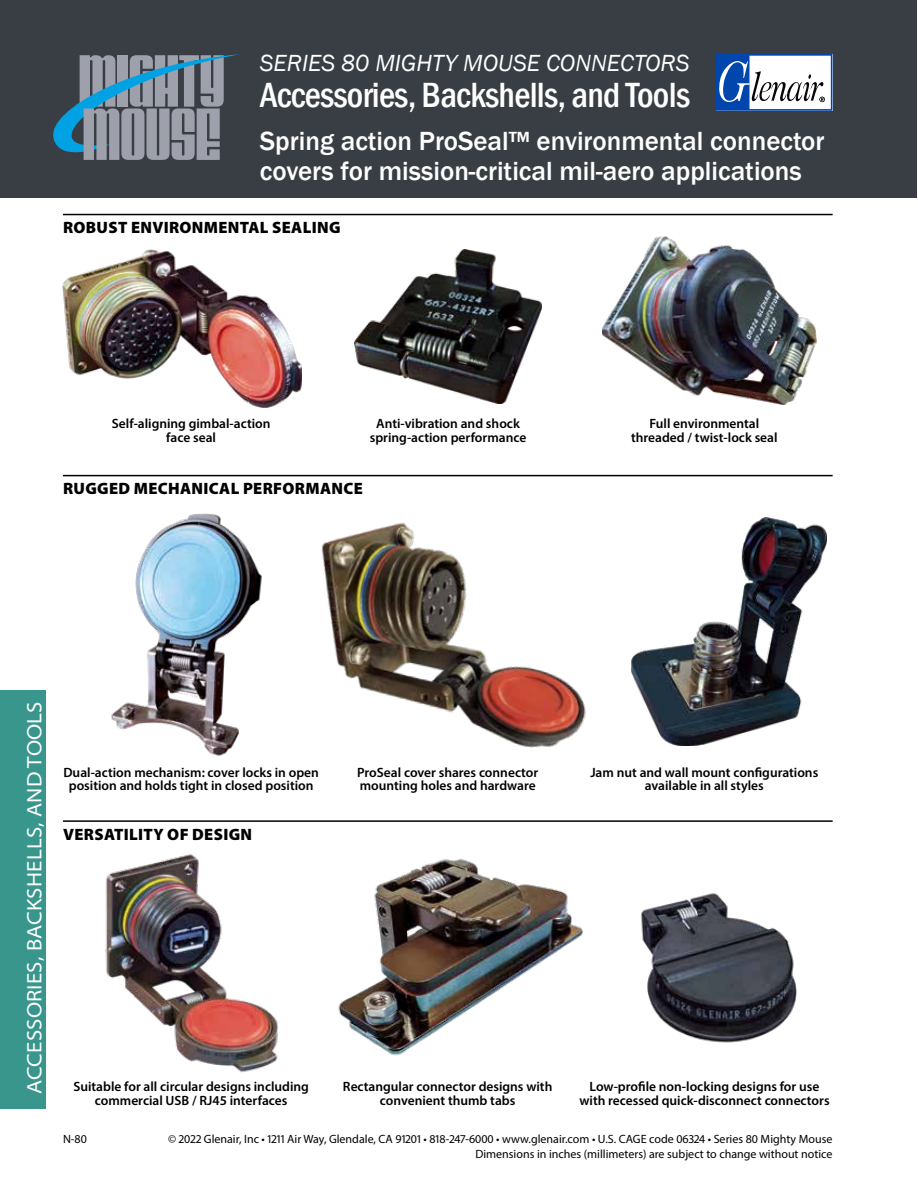
<style>
.page{position:relative;width:918px;height:1188px;background:#fff}
.page>*{position:absolute;margin:0;border:0;box-sizing:border-box;transform-origin:0 0}
.t1{font:500 condensed 36px "Franklin Gothic";letter-spacing:-.02em;color:#fff}
.t2{font:500 27px/30px "Franklin Gothic";color:#fff}
.t3{font:italic 24px "Franklin Gothic";color:#fff}
.t4{font:semi-expanded 21px "Myriad Pro";letter-spacing:.01em;color:#fff}
.t5{font:900 16.5px "Myriad Pro";letter-spacing:.02em;color:#000}
.t6{font:600 13.5px/13.5px "Myriad Pro";color:#000;text-align:center}
.t7{font:12px/15px "Myriad Pro";color:#000;text-align:right}
</style>
<div class="page">
<div style="left:0;top:0;width:917px;height:198px;background:#393e45"></div>
<svg style="left:716px;top:54px;width:116px;height:57px;background:#a0b5d3"></svg>
<div style="left:0;top:690px;width:46px;height:418px;background:#39968c"></div>
<svg style="left:53px;top:54px;width:187px;height:106px"></svg>
<img style="left:631px;top:518px;width:196px;height:228px">
<img style="left:355px;top:250px;width:187px;height:153px">
<img style="left:602px;top:237px;width:214px;height:167px">
<img style="left:111px;top:513px;width:151px;height:243px">
<img style="left:63px;top:250px;width:239px;height:157px">
<hr style="left:63px;top:214px;width:770px;height:1px;background:#000">
<hr style="left:63px;top:475px;width:770px;height:1px;background:#000">
<hr style="left:63px;top:820px;width:770px;height:2px;background:#000">
<img style="left:105px;top:854px;width:173px;height:219px">
<img style="left:321px;top:522px;width:265px;height:226px">
<img style="left:338px;top:859px;width:245px;height:197px">
<img style="left:641px;top:893px;width:156px;height:150px">
<h3 class="t3" style="left:260px;top:48px;width:431px">SERIES 80 MIGHTY MOUSE CONNECTORS</h3>
<h1 class="t1" style="left:260px;top:71px;width:432px">Accessories, Backshells, and Tools</h1>
<h2 class="t2" style="left:260px;top:127px;width:566px">Spring action ProSeal™ environmental connector covers for mission-critical mil-aero applications</h2>
<p class="t5" style="left:63px;top:217px;width:279px">ROBUST ENVIRONMENTAL SEALING</p>
<p class="t6" style="left:112px;top:417px;width:160px">Self-aligning gimbal-action face seal</p>
<p class="t6" style="left:370px;top:417px;width:158px">Anti-vibration and shock spring-action performance</p>
<p class="t6" style="left:631px;top:417px;width:148px">Full environmental threaded / twist-lock seal</p>
<p class="t5" style="left:63px;top:478px;width:301px">RUGGED MECHANICAL PERFORMANCE</p>
<h3 class="t4" style="left:21px;top:1094px;width:394px;rotate:-90deg">ACCESSORIES, BACKSHELLS, AND TOOLS</h3>
<p class="t6" style="left:63px;top:765px;width:257px">Dual-action mechanism: cover locks in open position and holds tight in closed position</p>
<p class="t6" style="left:357px;top:765px;width:183px;text-align:left">ProSeal cover shares connector mounting holes and hardware</p>
<p class="t6" style="left:590px;top:765px;width:229px">Jam nut and wall mount configurations available in all styles</p>
<p class="t5" style="left:63px;top:823px;width:191px">VERSATILITY OF DESIGN</p>
<p class="t6" style="left:73px;top:1080px;width:237px">Suitable for all circular designs including commercial USB / RJ45 interfaces</p>
<p class="t6" style="left:343px;top:1080px;width:211px">Rectangular connector designs with convenient thumb tabs</p>
<p class="t6" style="left:579px;top:1080px;width:252px">Low-profile non-locking designs for use with recessed quick-disconnect connectors</p>
<p class="t7" style="left:63px;top:1131px;width:25px">N-80</p>
<p class="t7" style="left:168px;top:1131px;width:666px">© 2022 Glenair, Inc • 1211 Air Way, Glendale, CA 91201 • 818-247-6000 • www.glenair.com • U.S. CAGE code 06324 • Series 80 Mighty Mouse<br>Dimensions in inches (millimeters) are subject to change without notice</p>
</div>
